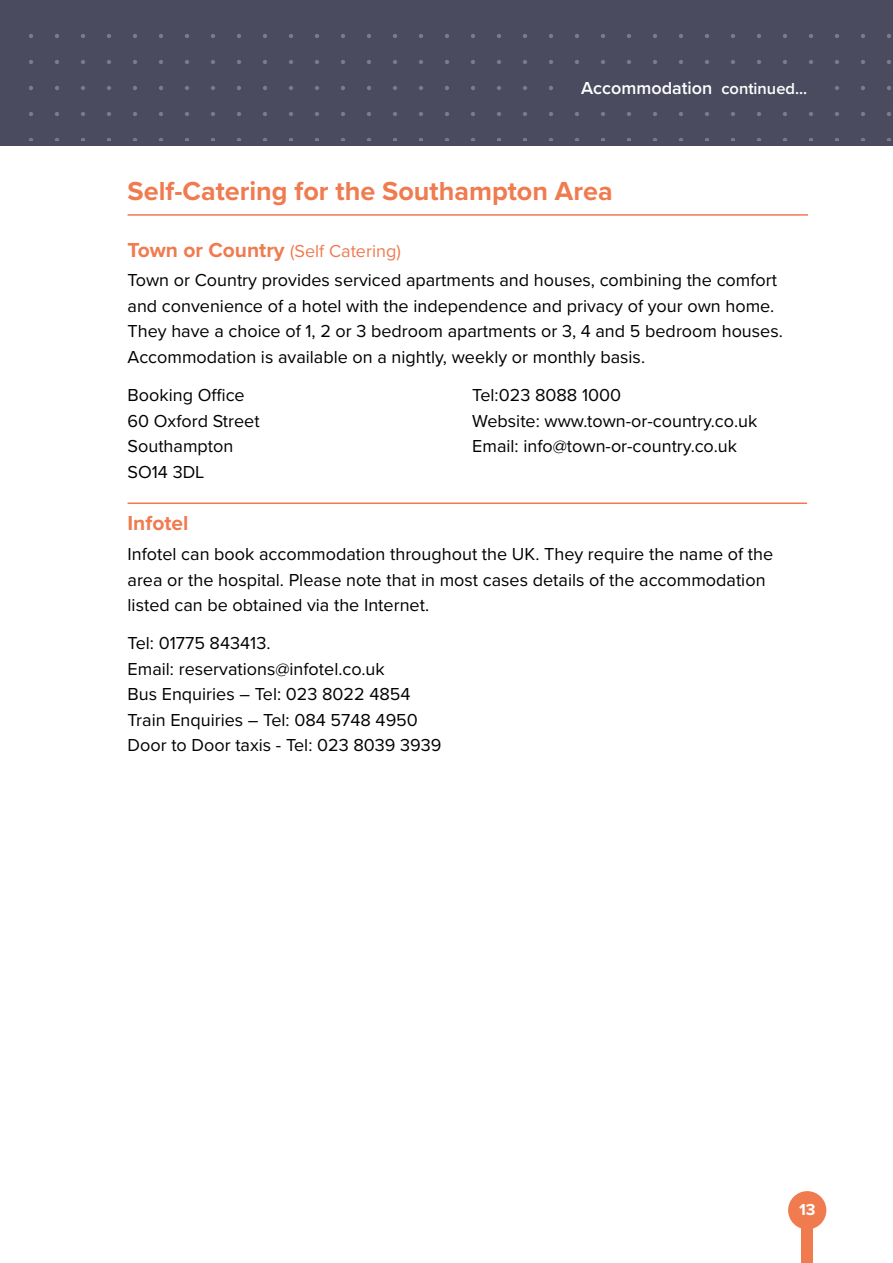
<style>
.page{position:relative;width:893px;height:1263px;background:#fff}
.page>*{position:absolute;margin:0;border:0;box-sizing:border-box;transform-origin:0 0}
.t1{font:700 27px "Proxima Nova";color:#ef7b4f}
.t2{font:700 21px "Proxima Nova";color:#ef7b4f}
.t3{font:18px/25.5px "Proxima Nova";color:#000}
.t4{font:600 18px "Proxima Nova";color:#fff}
.t5{font:700 16.5px "Proxima Nova";color:#fff}
.s1{font-size:16.5px}
.s2{font-weight:700;font-size:21px;color:#ef7b4f}
.s3{color:#ef7b4f}
</style>
<div class="page">
<div style="left:0;top:0;width:893px;height:146px;background:#4b4b5f"></div>
<svg style="left:29px;top:34px;width:862px;height:106px"></svg>
<div style="left:801px;top:1212px;width:12px;height:51px;background:#ef7b4f"></div>
<div style="left:788px;top:1191px;width:38px;height:38px;background:#ef7b4f;border-radius:50%"></div>
<div style="left:568px;top:67px;width:252px;height:43px;background:#4b4b5f"></div>
<hr style="left:128px;top:214px;width:680px;height:2px;background:#ef7b4f">
<hr style="left:128px;top:502px;width:679px;height:2px;background:#ef7b4f">
<p class="t4" style="left:581px;top:74px;width:228px">Accommodation <span class="s1">continued...</span></p>
<h1 class="t1" style="left:128px;top:171px;width:487px">Self-Catering for the Southampton Area</h1>
<p class="t3" style="left:128px;top:235px;width:651px;line-height:29.7px"><span class="s2">Town or Country</span> <span class="s3">(Self Catering)<br></span>Town or Country provides serviced apartments and houses, combining the comfort</p>
<p class="t3" style="left:128px;top:292px;width:657px">and convenience of a hotel with the independence and privacy of your own home.<br>They have a choice of 1, 2 or 3 bedroom apartments or 3, 4 and 5 bedroom houses.<br>Accommodation is available on a nightly, weekly or monthly basis.</p>
<p class="t3" style="left:128px;top:382px;width:134px">Booking Office<br>60 Oxford Street<br>Southampton<br>SO14 3DL</p>
<p class="t3" style="left:472px;top:382px;width:287px">Tel:023 8088 1000<br>Website: www.town-or-country.co.uk<br>Email: info@town-or-country.co.uk</p>
<p class="t2" style="left:128px;top:508px;width:62px">Infotel</p>
<p class="t3" style="left:128px;top:540px;width:647px">Infotel can book accommodation throughout the UK. They require the name of the area or the hospital. Please note that in most cases details of the accommodation listed can be obtained via the Internet.</p>
<p class="t3" style="left:128px;top:630px;width:315px">Tel: 01775 843413.<br>Email: reservations@infotel.co.uk<br>Bus Enquiries – Tel: 023 8022 4854<br>Train Enquiries – Tel: 084 5748 4950<br>Door to Door taxis - Tel: 023 8039 3939</p>
<p class="t5" style="left:799px;top:1197px;width:18px">13</p>
</div>
